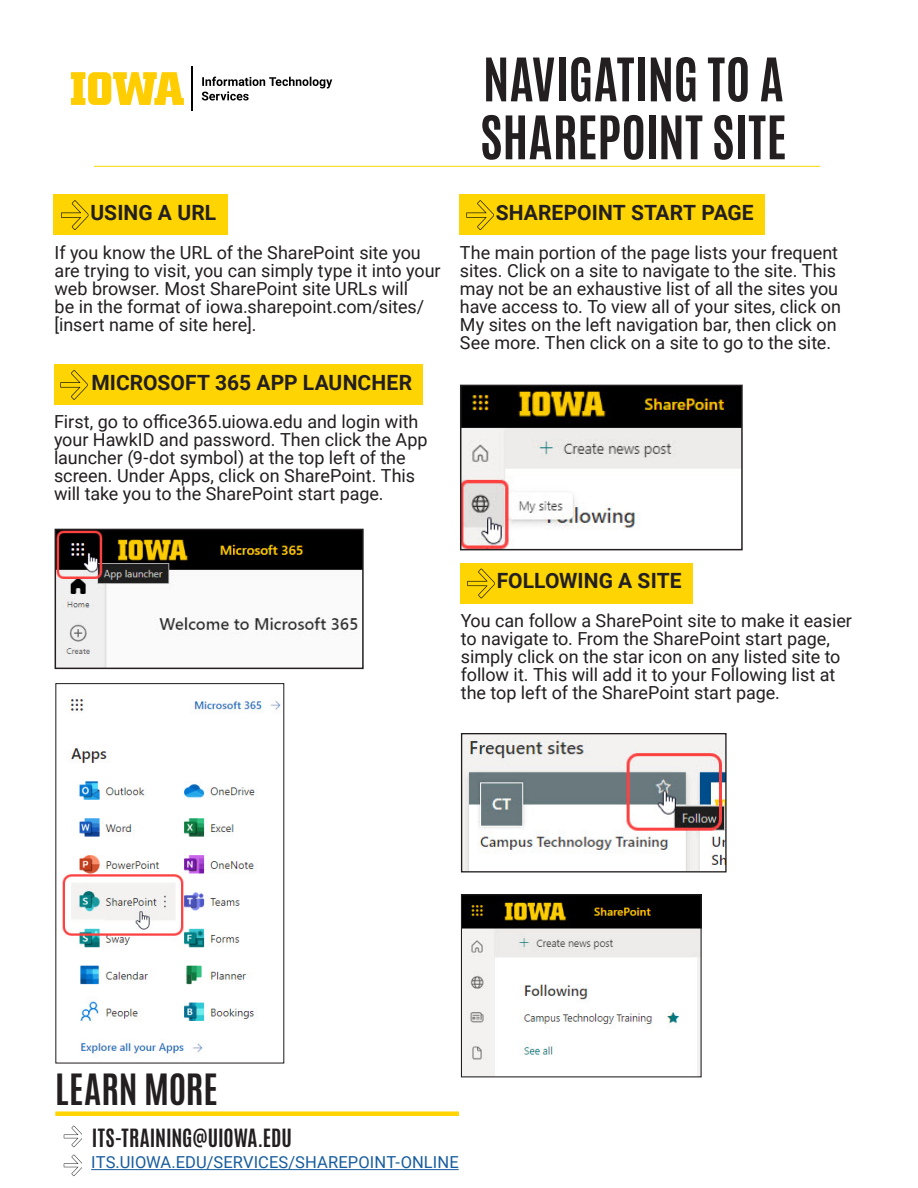
<style>
.page{position:relative;width:918px;height:1188px;background:#fff}
.page>*{position:absolute;margin:0;border:0;box-sizing:border-box;transform-origin:0 0}
.Body_Text{font:700 51px "Antonio";color:#231f20}
.Learn_More{font:700 36px "Antonio";letter-spacing:-.01em;color:#231f20}
.Subhead{font:700 21px "Roboto";letter-spacing:.005em;color:#231f20}
.URL{font:700 21px "Antonio";letter-spacing:-.005em;color:#231f20}
.Body_Text-2{font:18px/18px "Roboto";letter-spacing:-.005em;color:#231f20}
.URL-2{font:16.5px "Roboto";letter-spacing:.005em;color:#175d9e}
</style>
<div class="page">
<svg style="left:71px;top:72px;width:113px;height:33px"></svg>
<svg style="left:202px;top:77px;width:130px;height:24px"></svg>
<hr style="left:192px;top:66px;width:1px;height:45px;background:#000">
<hr style="left:94px;top:166px;width:726px;height:1px;background:#fed503">
<div style="left:54px;top:195px;width:174px;height:40px;background:#fed503"></div>
<svg style="left:61px;top:200px;width:28px;height:30px"></svg>
<div style="left:55px;top:365px;width:368px;height:40px;background:#fed503"></div>
<svg style="left:60px;top:370px;width:28px;height:30px"></svg>
<img style="left:58px;top:532px;width:303px;height:134px">
<div style="left:55px;top:529px;width:309px;height:140px;border:2px solid #231f20"></div>
<img style="left:62px;top:696px;width:219px;height:358px">
<div style="left:459px;top:195px;width:305px;height:40px;background:#fed503"></div>
<svg style="left:466px;top:200px;width:28px;height:30px"></svg>
<img style="left:463px;top:388px;width:277px;height:159px">
<div style="left:460px;top:385px;width:283px;height:165px;border:2px solid #231f20"></div>
<div style="left:460px;top:563px;width:233px;height:40px;background:#fed503"></div>
<svg style="left:467px;top:569px;width:28px;height:29px"></svg>
<img style="left:463px;top:735px;width:262px;height:136px">
<div style="left:461px;top:733px;width:266px;height:140px;border:1px solid #231f20"></div>
<img style="left:463px;top:896px;width:237px;height:179px">
<div style="left:461px;top:894px;width:241px;height:183px;border:1px solid #231f20"></div>
<div style="left:55px;top:1111px;width:404px;height:5px;background:#fed503"></div>
<svg style="left:64px;top:1126px;width:18px;height:21px"></svg>
<svg style="left:64px;top:1155px;width:18px;height:21px"></svg>
<hr style="left:91px;top:1169px;width:368px;height:1px;background:#175d9e">
<p class="Subhead" style="left:90px;top:198px;width:127px">USING A URL</p>
<p class="Body_Text-2" style="left:55px;top:243px;width:388px">If you know the URL of the SharePoint site you are trying to visit, you can simply type it into your web browser. Most SharePoint site URLs will<br>be in the format of iowa.sharepoint.com/sites/ [insert name of site here].</p>
<p class="Subhead" style="left:91px;top:368px;width:322px">MICROSOFT 365 APP LAUNCHER</p>
<p class="Body_Text-2" style="left:54px;top:412px;width:375px">First, go to office365.uiowa.edu and login with your HawkID and password. Then click the App launcher (9-dot symbol) at the top left of the screen. Under Apps, click on SharePoint. This will take you to the SharePoint start page.</p>
<p class="Body_Text" style="left:483px;top:41px;width:303px">NAVIGATING TO A</p>
<p class="Body_Text" style="left:480px;top:99px;width:308px">SHAREPOINT SITE</p>
<p class="Subhead" style="left:496px;top:198px;width:259px">SHAREPOINT START PAGE</p>
<p class="Body_Text-2" style="left:460px;top:243px;width:383px">The main portion of the page lists your frequent sites. Click on a site to navigate to the site. This may not be an exhaustive list of all the sites you have access to. To view all of your sites, click on My sites on the left navigation bar, then click on See more. Then click on a site to go to the site.</p>
<p class="Subhead" style="left:497px;top:566px;width:186px">FOLLOWING A SITE</p>
<p class="Body_Text-2" style="left:461px;top:611px;width:393px">You can follow a SharePoint site to make it easier to navigate to. From the SharePoint start page, simply click on the star icon on any listed site to follow it. This will add it to your Following list at the top left of the SharePoint start page.</p>
<p class="Learn_More" style="left:55px;top:1062px;width:164px">LEARN MORE</p>
<p class="URL" style="left:92px;top:1123px;width:201px">ITS-TRAINING@UIOWA.EDU</p>
<p class="URL-2" style="left:91px;top:1151px;width:369px">ITS.UIOWA.EDU/SERVICES/SHAREPOINT-ONLINE</p>
</div>
